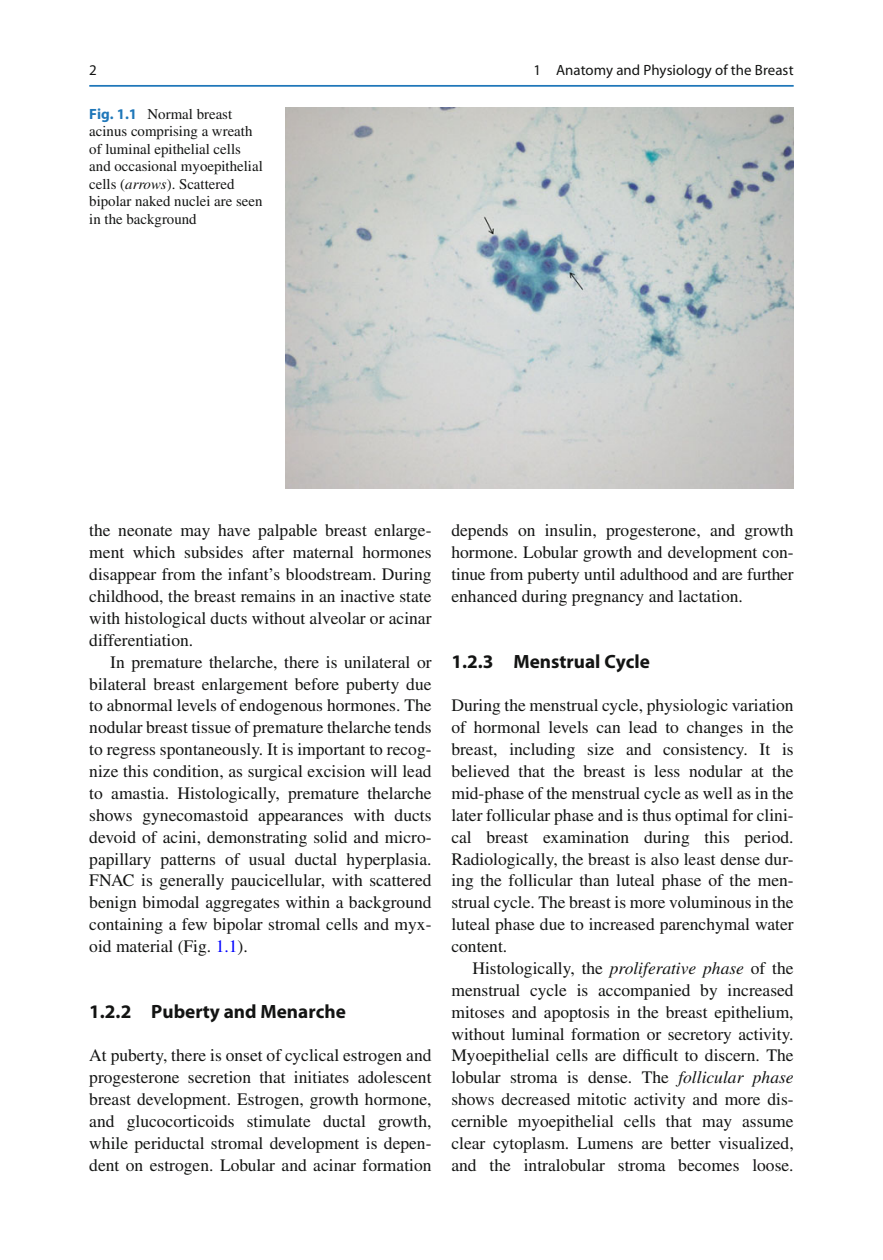
<style>
.page{position:relative;width:883px;height:1260px;background:#fff}
.page>*{position:absolute;margin:0;border:0;box-sizing:border-box;transform-origin:0 0}
.t1{font:700 19.25px "Myriad";color:#131413}
.t2{font:17.5px/21.9px "Times";color:#131413;text-align:justify}
.t3{font:14.88px/17.5px "Times";color:#131413}
.t4{font:14.88px "Myriad";letter-spacing:.005em;color:#131413}
.s1{font-family:"Myriad";font-weight:700;color:#1f77b9}
.s2{font-style:italic}
.s3{color:#00f}
</style>
<div class="page">
<hr style="left:89px;top:85px;width:705px;height:2px;background:#1f77b9">
<img style="left:285px;top:107px;width:509px;height:381px">
<p class="t4" style="left:89px;top:64px;width:9px">2</p>
<p class="t4" style="left:534px;top:64px;width:261px">1 Anatomy and Physiology of the Breast</p>
<p class="t3" style="left:89px;top:106px;width:175px"><span class="s1">Fig. 1.1</span> Normal breast acinus comprising a wreath of luminal epithelial cells and occasional myoepithelial cells ( <span class="s2">arrows</span> ). Scattered bipolar naked nuclei are seen in the background</p>
<p class="t2" style="left:89px;top:521px;width:344px">the neonate may have palpable breast enlarge&shy;ment which subsides after maternal hormones disappear from the infant’s bloodstream. During childhood, the breast remains in an inactive state with histological ducts without alveolar or acinar differentiation.</p>
<p class="t2" style="left:89px;top:653px;width:344px;text-indent:21px">In premature thelarche, there is unilateral or bilateral breast enlargement before puberty due to abnormal levels of endogenous hormones. The nodular breast tissue of premature thelarche tends to regress spontaneously. It is important to recog&shy;nize this condition, as surgical excision will lead to amastia. Histologically, premature thelarche shows gynecomastoid appearances with ducts devoid of acini, demonstrating solid and micro&shy;papillary patterns of usual ductal hyperplasia.<br>FNAC is generally paucicellular, with scattered benign bimodal aggregates within a background containing a few bipolar stromal cells and myx&shy;oid material (Fig. <span class="s3">1.1</span> ).</p>
<p class="t1" style="left:89px;top:1004px;width:258px">1.2.2 Puberty and Menarche</p>
<p class="t2" style="left:89px;top:1046px;width:344px">At puberty, there is onset of cyclical estrogen and progesterone secretion that initiates adolescent breast development. Estrogen, growth hormone, and glucocorticoids stimulate ductal growth, while periductal stromal development is depen&shy;dent on estrogen. Lobular and acinar formation</p>
<p class="t2" style="left:451px;top:521px;width:344px">depends on insulin, progesterone, and growth hormone. Lobular growth and development con&shy;tinue from puberty until adulthood and are further enhanced during pregnancy and lactation.</p>
<p class="t1" style="left:451px;top:654px;width:200px">1.2.3 Menstrual Cycle</p>
<p class="t2" style="left:451px;top:696px;width:344px">During the menstrual cycle, physiologic variation of hormonal levels can lead to changes in the breast, including size and consistency. It is believed that the breast is less nodular at the mid-phase of the menstrual cycle as well as in the later follicular phase and is thus optimal for clini&shy;cal breast examination during this period.<br>Radiologically, the breast is also least dense dur&shy;ing the follicular than luteal phase of the men&shy;strual cycle. The breast is more voluminous in the luteal phase due to increased parenchymal water content.</p>
<p class="t2" style="left:451px;top:959px;width:344px;text-indent:21px">Histologically, the <span class="s2">proliferative phase</span> of the menstrual cycle is accompanied by increased mitoses and apoptosis in the breast epithelium, without luminal formation or secretory activity.<br>Myoepithelial cells are dif fi cult to discern. The lobular stroma is dense. The <span class="s2">follicular phase </span>shows decreased mitotic activity and more dis&shy;cernible myoepithelial cells that may assume clear cytoplasm. Lumens are better visualized, and the intralobular stroma becomes loose.</p>
</div>
